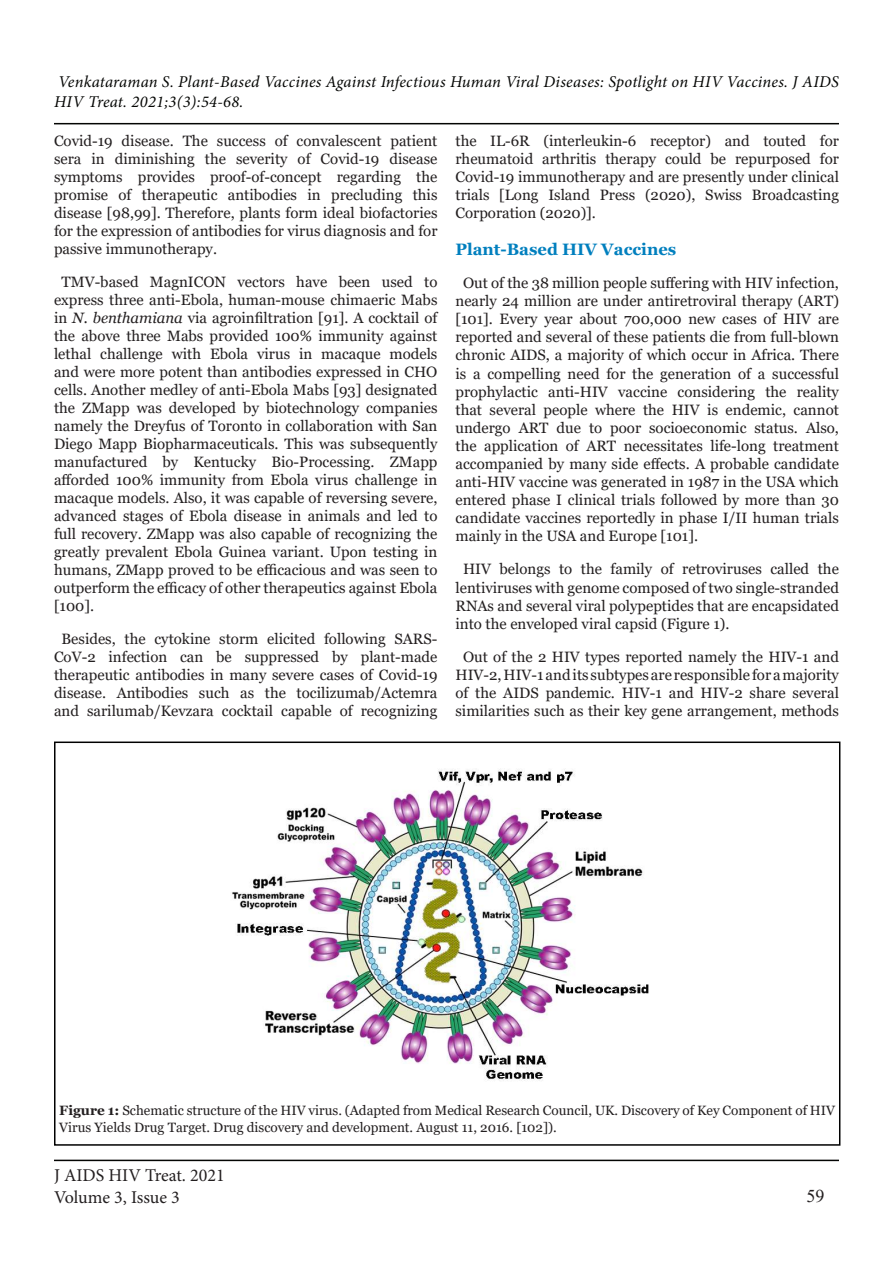
<style>
.page{position:relative;width:893px;height:1263px;background:#fff}
.page>*{position:absolute;margin:0;border:0;box-sizing:border-box;transform-origin:0 0}
.t1{font:18px/21.6px "Minion Pro";color:#231f20}
.t2{font:18px "Times New Roman";color:#231f20}
.t3{font:italic 16.5px/19.8px "Minion Pro";letter-spacing:.015em;color:#040503}
.t4{font:700 16.5px "Georgia";color:#007fbe}
.t5{font:15px/18px "Georgia";color:#231f20;text-align:justify}
.t6{font:13.5px/16.2px "Georgia";color:#231f20}
.s1{font-style:italic}
.s2{font-weight:700}
</style>
<div class="page">
<hr style="left:54px;top:1160px;width:785px;height:1px;background:#040503">
<hr style="left:54px;top:123px;width:785px;height:1px;background:#040503">
<img style="left:232px;top:769px;width:417px;height:312px">
<div style="left:54px;top:741px;width:786px;height:405px;border:2px solid #000"></div>
<p class="t3" style="left:54px;top:72px;width:786px">Venkataraman S. Plant-Based Vaccines Against Infectious Human Viral Diseases: Spotlight on HIV Vaccines. J AIDS<br>HIV Treat. 2021;3(3):54-68.</p>
<p class="t5" style="left:54px;top:132px;width:385px">Covid-19 disease. The success of convalescent patient sera in diminishing the severity of Covid-19 disease symptoms provides proof-of-concept regarding the promise of therapeutic antibodies in precluding this disease [98,99]. Therefore, plants form ideal biofactories for the expression of antibodies for virus diagnosis and for passive immunotherapy.</p>
<p class="t5" style="left:54px;top:273px;width:385px;text-indent:8px">TMV-based MagnICON vectors have been used to express three anti-Ebola, human-mouse chimaeric Mabs in <span class="s1">N. benthamiana</span> via agroinfiltration [91]. A cocktail of the above three Mabs provided 100% immunity against lethal challenge with Ebola virus in macaque models and were more potent than antibodies expressed in CHO cells. Another medley of anti-Ebola Mabs [93] designated the ZMapp was developed by biotechnology companies namely the Dreyfus of Toronto in collaboration with San Diego Mapp Biopharmaceuticals. This was subsequently manufactured by Kentucky Bio-Processing. ZMapp afforded 100% immunity from Ebola virus challenge in macaque models. Also, it was capable of reversing severe, advanced stages of Ebola disease in animals and led to full recovery. ZMapp was also capable of recognizing the greatly prevalent Ebola Guinea variant. Upon testing in humans, ZMapp proved to be efficacious and was seen to outperform the efficacy of other therapeutics against Ebola [100].</p>
<p class="t5" style="left:54px;top:630px;width:385px;text-align:center">Besides, the cytokine storm elicited following SARS-CoV-2 infection can be suppressed by plant-made therapeutic antibodies in many severe cases of Covid-19 disease. Antibodies such as the tocilizumab/Actemra and sarilumab/Kevzara cocktail capable of recognizing</p>
<p class="t5" style="left:455px;top:132px;width:385px">the IL-6R (interleukin-6 receptor) and touted for rheumatoid arthritis therapy could be repurposed for Covid-19 immunotherapy and are presently under clinical trials [Long Island Press (2020), Swiss Broadcasting Corporation (2020)].</p>
<p class="t4" style="left:455px;top:239px;width:222px">Plant-Based HIV Vaccines</p>
<p class="t5" style="left:455px;top:274px;width:385px;text-indent:8px">Out of the 38 million people suffering with HIV infection, nearly 24 million are under antiretroviral therapy (ART) [101]. Every year about 700,000 new cases of HIV are reported and several of these patients die from full-blown chronic AIDS, a majority of which occur in Africa. There is a compelling need for the generation of a successful prophylactic anti-HIV vaccine considering the reality that several people where the HIV is endemic, cannot undergo ART due to poor socioeconomic status. Also, the application of ART necessitates life-long treatment accompanied by many side effects. A probable candidate anti-HIV vaccine was generated in 1987 in the USA which entered phase I clinical trials followed by more than 30 candidate vaccines reportedly in phase I/II human trials mainly in the USA and Europe [101].</p>
<p class="t5" style="left:455px;top:560px;width:385px;text-indent:8px">HIV belongs to the family of retroviruses called the lentiviruses with genome composed of two single-stranded RNAs and several viral polypeptides that are encapsidated into the enveloped viral capsid (Figure 1).</p>
<p class="t5" style="left:455px;top:648px;width:385px;text-align:center">Out of the 2 HIV types reported namely the HIV-1 and HIV-2, HIV-1 and its subtypes are responsible for a majority of the AIDS pandemic. HIV-1 and HIV-2 share several similarities such as their key gene arrangement, methods</p>
<p class="t6" style="left:59px;top:1103px;width:777px"><span class="s2">Figure 1:</span> Schematic structure of the HIV virus. (Adapted from Medical Research Council, UK. Discovery of Key Component of HIV<br>Virus Yields Drug Target. Drug discovery and development. August 11, 2016. [102]).</p>
<p class="t1" style="left:54px;top:1164px;width:172px">J AIDS HIV Treat. 2021<br>Volume 3, Issue 3</p>
<p class="t2" style="left:806px;top:1183px;width:19px">59</p>
</div>
